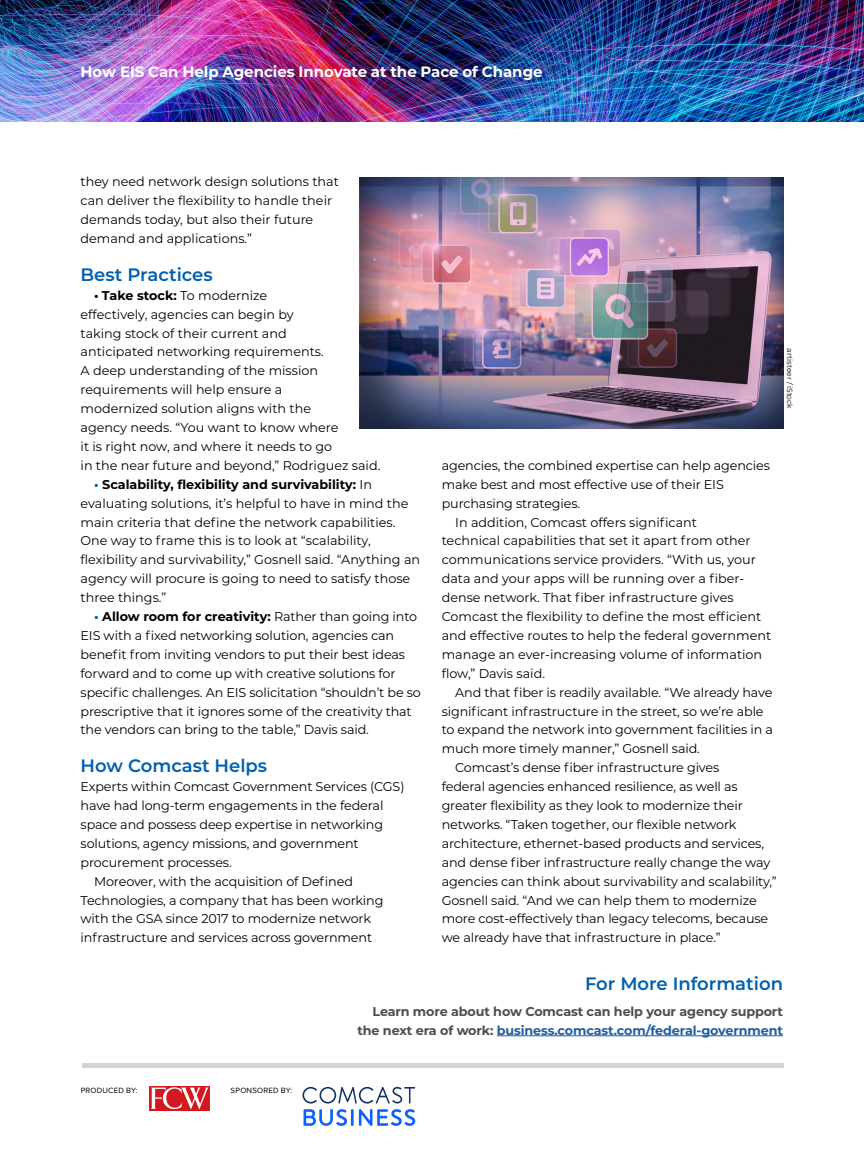
<style>
.page{position:relative;width:864px;height:1161px;background:#fff}
.page>*{position:absolute;margin:0;border:0;box-sizing:border-box;transform-origin:0 0}
.subhead{font:600 18px "Montserrat";color:#005fae}
._06_Subhead_Red{font:700 15px "Montserrat";letter-spacing:-.005em;color:#fff}
.Body_indent{font:12.75px/18.9px "Montserrat";letter-spacing:-.01em;color:#000}
.Body_No_indent{font:12.75px/18.9px "Montserrat";letter-spacing:-.01em;color:#000}
.Body_No_indent-2{font:700 12.75px/18.9px "Montserrat";letter-spacing:-.01em;color:#4d4d4f;text-align:right}
.small_text{font:7.95px "Proxima Nova";letter-spacing:.03em;color:#000}
.t1{font:7.5px "Montserrat";color:#000}
.s1{font-weight:700}
.s2{font-weight:700;color:#005fae}
.s3{color:#215e9e}
</style>
<div class="page">
<div style="left:149px;top:1086px;width:61px;height:24px;background:#d31820"></div>
<svg style="left:151px;top:1087px;width:58px;height:23px"></svg>
<svg style="left:302px;top:1087px;width:113px;height:39px"></svg>
<div style="left:82px;top:1063px;width:702px;height:5px;background:#d1d3d4"></div>
<hr style="left:497px;top:1035px;width:286px;height:1px;background:#215e9e">
<img style="left:0;top:0;width:864px;height:122px">
<img style="left:360px;top:178px;width:423px;height:251px">
<p class="_06_Subhead_Red" style="left:81px;top:61px;width:464px">How EIS Can Help Agencies Innovate at the Pace of Change</p>
<p class="Body_indent" style="left:81px;top:172px;width:260px">they need network design solutions that can deliver the flexibility to handle their demands today, but also their future demand and applications.”</p>
<p class="subhead" style="left:81px;top:262px;width:134px">Best Practices</p>
<p class="Body_indent" style="left:81px;top:285px;width:301px;text-indent:14px"><span class="s1">• Take stock:</span> To modernize<br>effectively, agencies can begin by<br>taking stock of their current and<br>anticipated networking requirements.<br>A deep understanding of the mission requirements will help ensure a<br>modernized solution aligns with the<br>agency needs. “You want to know where<br>it is right now, and where it needs to go<br>in the near future and beyond,” Rodriguez said.</p>
<p class="Body_indent" style="left:81px;top:474px;width:341px;text-indent:14px"><span class="s2">•</span> <span class="s1">Scalability, flexibility and survivability:</span> In evaluating solutions, it’s helpful to have in mind the main criteria that define the network capabilities.<br>One way to frame this is to look at “scalability, flexibility and survivability,” Gosnell said. “Anything an agency will procure is going to need to satisfy those three things.”</p>
<p class="Body_indent" style="left:81px;top:607px;width:342px;text-indent:14px"><span class="s2">•</span> <span class="s1">Allow room for creativity:</span> Rather than going into EIS with a fixed networking solution, agencies can benefit from inviting vendors to put their best ideas forward and to come up with creative solutions for specific challenges. An EIS solicitation “shouldn’t be so prescriptive that it ignores some of the creativity that the vendors can bring to the table,” Davis said.</p>
<p class="subhead" style="left:81px;top:753px;width:188px">How Comcast Helps</p>
<p class="Body_No_indent" style="left:81px;top:777px;width:325px">Experts within Comcast Government Services (CGS) have had long-term engagements in the federal space and possess deep expertise in networking solutions, agency missions, and government procurement processes.</p>
<p class="Body_indent" style="left:81px;top:871px;width:304px;text-indent:14px">Moreover, with the acquisition of Defined Technologies, a company that has been working with the GSA since 2017 to modernize network infrastructure and services across government</p>
<p class="t1" style="left:795px;top:348px;width:62px;rotate:90deg">artisteer / iStock</p>
<p class="Body_indent" style="left:442px;top:455px;width:330px">agencies, the combined expertise can help agencies make best and most effective use of their EIS purchasing strategies.</p>
<p class="Body_indent" style="left:442px;top:512px;width:331px;text-indent:14px">In addition, Comcast offers significant<br>technical capabilities that set it apart from other communications service providers. “With us, your data and your apps will be running over a fiber&shy;dense network. That fiber infrastructure gives Comcast the flexibility to define the most efficient and effective routes to help the federal government manage an ever-increasing volume of information flow,” Davis said.</p>
<p class="Body_indent" style="left:442px;top:682px;width:333px;text-indent:14px">And that fiber is readily available. “We already have significant infrastructure in the street, so we’re able to expand the network into government facilities in a much more timely manner,” Gosnell said.</p>
<p class="Body_indent" style="left:442px;top:758px;width:337px;text-indent:14px">Comcast’s dense fiber infrastructure gives<br>federal agencies enhanced resilience, as well as greater flexibility as they look to modernize their networks. “Taken together, our flexible network architecture, ethernet-based products and services, and dense fiber infrastructure really change the way agencies can think about survivability and scalability,” Gosnell said. “And we can help them to modernize more cost-effectively than legacy telecoms, because we already have that infrastructure in place.”</p>
<p class="small_text" style="left:81px;top:1084px;width:58px">PRODUCED BY:</p>
<p class="small_text" style="left:231px;top:1084px;width:63px">SPONSORED BY:</p>
<p class="subhead" style="left:585px;top:971px;width:199px">For More Information</p>
<p class="Body_No_indent-2" style="left:357px;top:1001px;width:427px">Learn more about how Comcast can help your agency support the next era of work: <span class="s3">business.comcast.com/federal-government</span></p>
</div>
